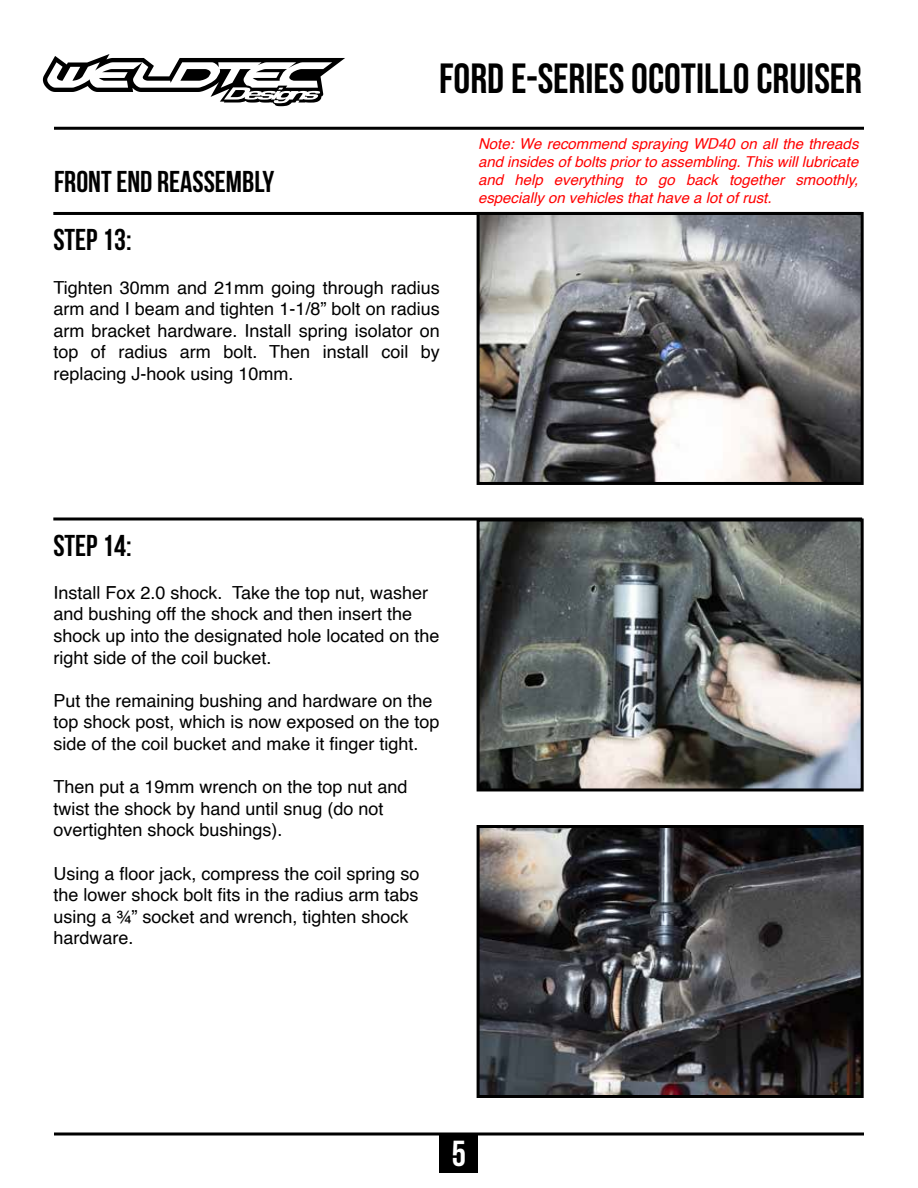
<style>
.page{position:relative;width:918px;height:1188px;background:#fff}
.page>*{position:absolute;margin:0;border:0;box-sizing:border-box;transform-origin:0 0}
.t1{font:42px "Bebas Neue";color:#000}
.t2{font:700 36px "Bebas Neue";color:#fff}
.t3{font:700 30px "Bebas Neue";color:#000}
.t4{font:18px/21.6px "Helvetica";color:#000}
.t5{font:italic 15px/18px "Helvetica";color:#f00;text-align:justify}
</style>
<div class="page">
<div style="left:440px;top:1134px;width:38px;height:38px;background:#000"></div>
<svg style="left:43px;top:54px;width:302px;height:52px"></svg>
<hr style="left:54px;top:127px;width:810px;height:3px;background:#000">
<hr style="left:54px;top:1132px;width:810px;height:3px;background:#000">
<img style="left:481px;top:829px;width:379px;height:265px">
<div style="left:477px;top:825px;width:387px;height:273px;border:3px solid #000"></div>
<img style="left:481px;top:522px;width:379px;height:265px">
<div style="left:477px;top:518px;width:387px;height:273px;border:3px solid #000"></div>
<img style="left:481px;top:216px;width:379px;height:265px">
<div style="left:477px;top:212px;width:387px;height:273px;border:3px solid #000"></div>
<hr style="left:53px;top:517px;width:809px;height:3px;background:#000">
<hr style="left:53px;top:212px;width:809px;height:3px;background:#000">
<h3 class="t3" style="left:54px;top:164px;width:222px">FRONT END REASSEMBLY</h3>
<h1 class="t1" style="left:439px;top:54px;width:425px">FORD E-SERIES OCOTILLO CRUISER</h1>
<p class="t5" style="left:478px;top:136px;width:382px">Note: We recommend spraying WD40 on all the threads and insides of bolts prior to assembling. This will lubricate and help everything to go back together smoothly, especially on vehicles that have a lot of rust.</p>
<h3 class="t3" style="left:53px;top:223px;width:80px">Step 13:</h3>
<p class="t4" style="left:53px;top:278px;width:388px;text-align:justify">Tighten 30mm and 21mm going through radius arm and I beam and tighten 1-1/8” bolt on radius arm bracket hardware. Install spring isolator on top of radius arm bolt. Then install coil by replacing J-hook using 10mm.</p>
<h3 class="t3" style="left:53px;top:528px;width:80px">Step 14:</h3>
<p class="t4" style="left:53px;top:583px;width:388px">Install Fox 2.0 shock. Take the top nut, washer and bushing off the shock and then insert the shock up into the designated hole located on the right side of the coil bucket.</p>
<p class="t4" style="left:53px;top:691px;width:388px">Put the remaining bushing and hardware on the top shock post, which is now exposed on the top side of the coil bucket and make it finger tight.</p>
<p class="t4" style="left:53px;top:778px;width:356px">Then put a 19mm wrench on the top nut and twist the shock by hand until snug (do not overtighten shock bushings).</p>
<p class="t4" style="left:53px;top:864px;width:368px">Using a floor jack, compress the coil spring so the lower shock bolt fits in the radius arm tabs using a ¾” socket and wrench, tighten shock hardware.</p>
<h2 class="t2" style="left:452px;top:1132px;width:16px">5</h2>
</div>
